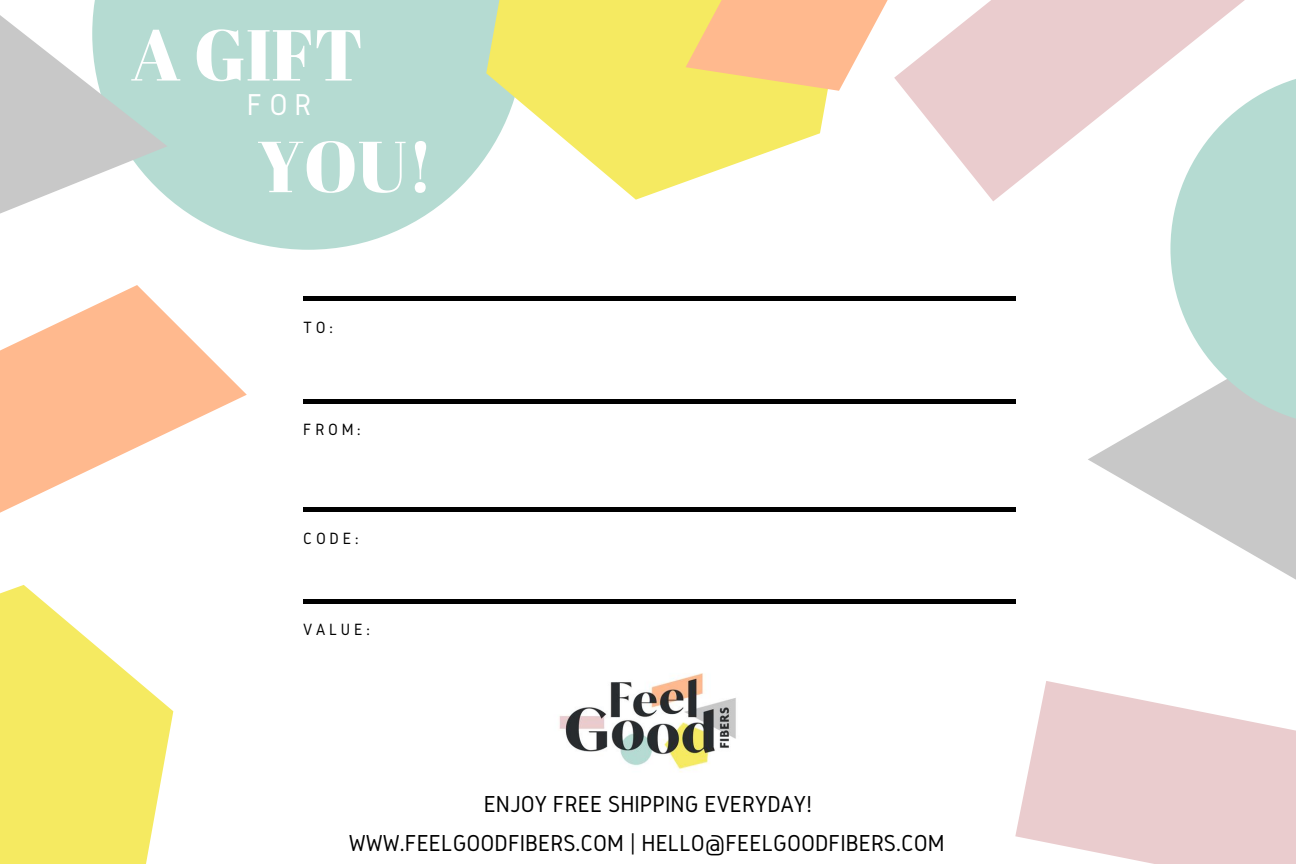
<style>
.page{position:relative;width:1296px;height:864px;background:#fff}
.page>*{position:absolute;margin:0;border:0;box-sizing:border-box;transform-origin:0 0}
.t1{font:72px "Abril Fatface";color:#fff}
.t2{font:31.5px "Gidole";color:#fff}
.t3{font:24px "Gidole";color:#000}
.t4{font:16.8px "Gidole";letter-spacing:.22em;color:#000}
</style>
<div class="page">
<div style="left:194px;top:0;width:235px;height:250px;background:#b5dbd2"></div>
<div style="left:303px;top:296px;width:712px;height:5px;background:#000"></div>
<hr style="left:303px;top:399px;width:712px;height:4px;background:#000">
<div style="left:303px;top:507px;width:712px;height:5px;background:#000"></div>
<div style="left:303px;top:599px;width:712px;height:5px;background:#000"></div>
<img style="left:559px;top:673px;width:177px;height:99px">
<svg style="left:429px;top:0;width:396px;height:213px;fill:#f5ea61"></svg>
<svg style="left:918px;top:0;width:327px;height:201px;fill:#eaccce"></svg>
<svg style="left:1088px;top:412px;width:208px;height:168px;fill:#c8c8c8"></svg>
<svg style="left:0;top:205px;width:247px;height:308px;fill:#ffb98e"></svg>
<svg style="left:1170px;top:71px;width:126px;height:356px;fill:#b5dbd2"></svg>
<svg style="left:0;top:585px;width:174px;height:279px;fill:#f5ea61"></svg>
<svg style="left:1015px;top:681px;width:281px;height:183px;fill:#eaccce"></svg>
<svg style="left:0;top:0;width:194px;height:336px"></svg>
<svg style="left:686px;top:0;width:313px;height:108px"></svg>
<h1 class="t1" style="left:131px;top:4px;width:234px">A GIFT</h1>
<h2 class="t2" style="left:247px;top:87px;width:66px">FOR</h2>
<h1 class="t1" style="left:258px;top:116px;width:178px">YOU!</h1>
<p class="t4" style="left:303px;top:318px;width:31px">TO:</p>
<p class="t4" style="left:303px;top:420px;width:59px">FROM:</p>
<p class="t4" style="left:303px;top:529px;width:57px">CODE:</p>
<p class="t4" style="left:303px;top:620px;width:68px">VALUE:</p>
<p class="t3" style="left:484px;top:790px;width:330px">ENJOY FREE SHIPPING EVERYDAY!</p>
<p class="t3" style="left:349px;top:830px;width:597px">WWW.FEELGOODFIBERS.COM | HELLO@FEELGOODFIBERS.COM</p>
</div>
